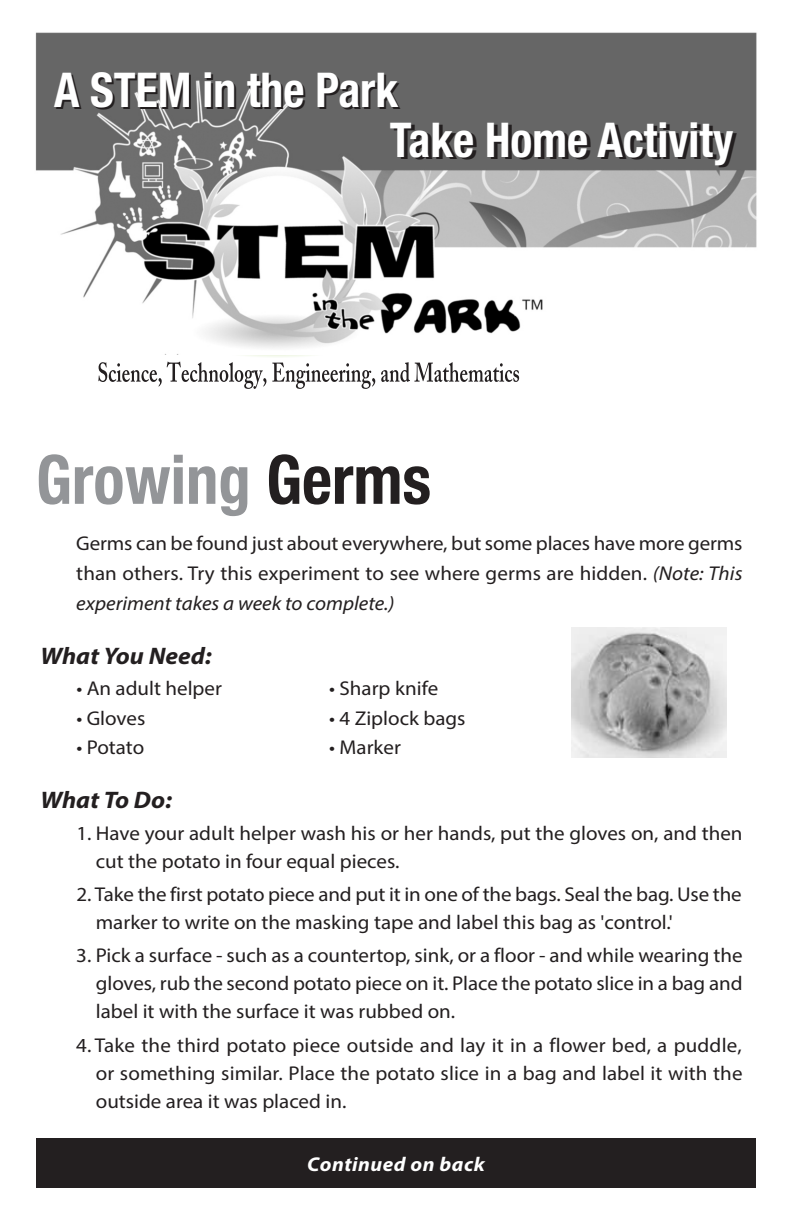
<style>
.page{position:relative;width:792px;height:1224px;background:#fff}
.page>*{position:absolute;margin:0;border:0;box-sizing:border-box;transform-origin:0 0}
.t1{font:700 condensed 68px "Helvetica Neue";color:#939598;scale:.95 1}
.t2{font:700 condensed 48px/50px "Helvetica Neue";color:#fff;scale:.95 1}
.t3{font:italic 700 24px "Myriad Pro";color:#231f20;scale:1.05 1}
.t4{font:20px/28px "Myriad Pro";color:#231f20;text-align:justify;scale:1.05 1}
.t5{font:italic 700 20px "Myriad Pro";letter-spacing:.025em;color:#fff;scale:1.05 1}
.s1{color:#231f20}
.s2{font-style:italic}
</style>
<div class="page">
<img style="left:35px;top:32px;width:722px;height:316px">
<img style="left:571px;top:627px;width:155px;height:130px">
<div style="left:36px;top:1139px;width:720px;height:49px;background:#231f20"></div>
<svg style="left:98px;top:356px;width:277px;height:33px"></svg>
<svg style="left:381px;top:362px;width:138px;height:20px"></svg>
<h2 class="t2" style="left:390px;top:62px;width:363px;text-indent:-336px">A STEM in the Park<br>Take Home Activity</h2>
<h1 class="t1" style="left:36px;top:423px;width:417px">Growing <span class="s1">Germs</span></h1>
<p class="t4" style="left:76px;top:530px;width:636px;line-height:30px">Germs can be found just about everywhere, but some places have more germs than others. Try this experiment to see where germs are hidden. <span class="s2">(Note: This experiment takes a week to complete.)</span></p>
<p class="t3" style="left:40px;top:647px;width:165px">What You Need:</p>
<p class="t4" style="left:76px;top:676px;width:140px">• An adult helper</p>
<p class="t4" style="left:329px;top:676px;width:105px">• Sharp knife</p>
<p class="t4" style="left:76px;top:706px;width:67px">• Gloves</p>
<p class="t4" style="left:329px;top:706px;width:131px">• 4 Ziplock bags</p>
<p class="t4" style="left:76px;top:735px;width:66px">• Potato</p>
<p class="t4" style="left:329px;top:735px;width:70px">• Marker</p>
<p class="t3" style="left:40px;top:791px;width:127px">What To Do:</p>
<p class="t4" style="left:96px;top:820px;width:617px;text-indent:-20px">1. Have your adult helper wash his or her hands, put the gloves on, and then cut the potato in four equal pieces.</p>
<p class="t4" style="left:96px;top:882px;width:617px;text-indent:-19px">2. Take the first potato piece and put it in one of the bags. Seal the bag. Use the marker to write on the masking tape and label this bag as 'control.'</p>
<p class="t4" style="left:96px;top:943px;width:618px;text-indent:-19px">3. Pick a surface - such as a countertop, sink, or a floor - and while wearing the gloves, rub the second potato piece on it. Place the potato slice in a bag and label it with the surface it was rubbed on.</p>
<p class="t4" style="left:96px;top:1033px;width:617px;text-indent:-19px">4. Take the third potato piece outside and lay it in a flower bed, a puddle, or something similar. Place the potato slice in a bag and label it with the outside area it was placed in.</p>
<p class="t5" style="left:307px;top:1157px;width:171px">Continued on back</p>
</div>
